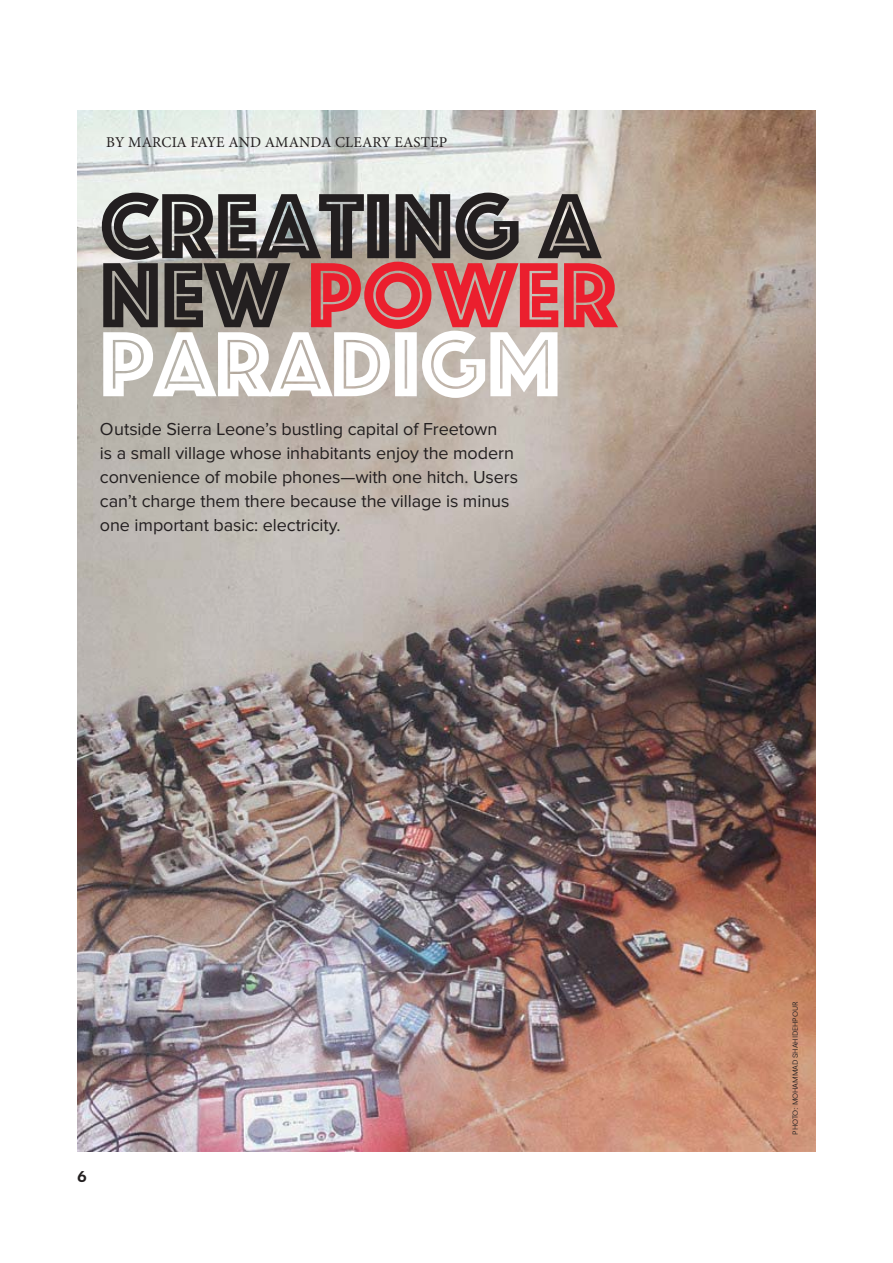
<style>
.page{position:relative;width:893px;height:1263px;background:#fff}
.page>*{position:absolute;margin:0;border:0;box-sizing:border-box;transform-origin:0 0}
.t1{font:96px/69px "Phosphate Inline";color:#231f20}
.t2{font:18px/24px "Proxima Nova";letter-spacing:-.005em;color:#231f20}
.t3{font:15px "Minion Pro";letter-spacing:.01em;color:#231f20}
.t4{font:700 15px "Wes FY";color:#231f20}
.t5{font:7.5px "Neuzeit Office";letter-spacing:-.01em;color:#231f20}
.s1{color:#eb1f2e}
.s2{color:#fff}
</style>
<div class="page">
<img style="left:77px;top:110px;width:738px;height:1041px">
<p class="t3" style="left:106px;top:137px;width:342px">BY MARCIA FAYE AND AMANDA CLEARY EASTEP</p>
<h1 class="t1" style="left:100px;top:191px;width:518px">CREATING A<br>NEW <span class="s1">POWER<br></span><span class="s2">PARADIGM</span></h1>
<p class="t2" style="left:100px;top:419px;width:420px">Outside Sierra Leone’s bustling capital of Freetown<br>is a small village whose inhabitants enjoy the modern convenience of mobile phones—with one hitch. Users can’t charge them there because the village is minus one important basic: electricity.</p>
<p class="t4" style="left:77px;top:1168px;width:11px">6</p>
<p class="t5" style="left:792px;top:1135px;width:134px;rotate:-90deg">PHOTO: MOHAMMAD SHAHIDEHPOUR</p>
</div>
